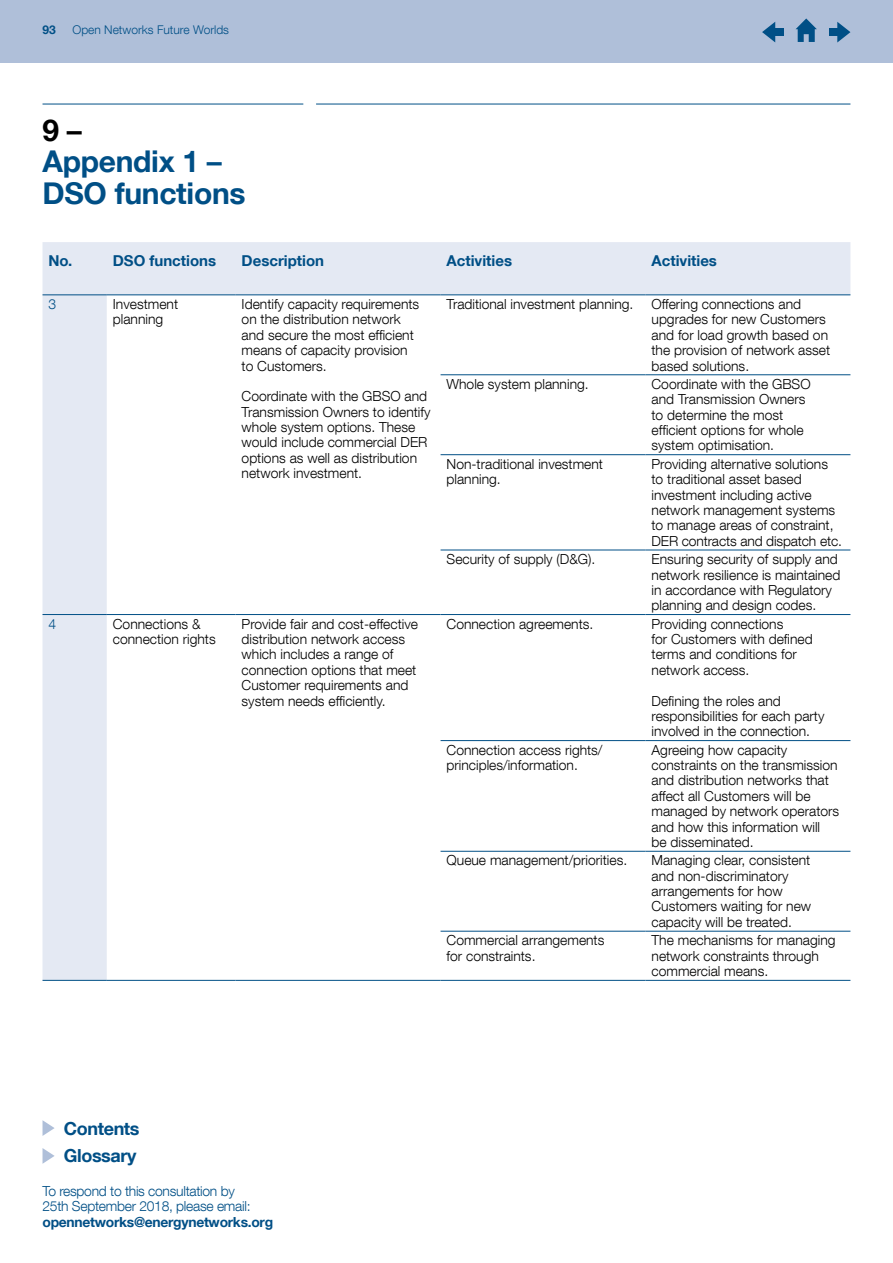
<style>
.page{position:relative;width:893px;height:1263px;background:#fff}
.page>*{position:absolute;margin:0;border:0;box-sizing:border-box;transform-origin:0 0}
.t1{font:700 30px/31.5px "Helvetica Neue LT Com";letter-spacing:-.01em;color:#004f86}
.t2{font:700 30px "Helvetica Neue LT Com";color:#000}
.t3{font:700 18px/27px "Helvetica Neue LT Com";letter-spacing:-.02em;color:#004f86}
.t4{font:700 15px "Helvetica Neue LT Com";color:#004f86}
.t5{font:300 13.8px/15.3px "Helvetica Neue LT Com";color:#000}
.t6{font:300 13.8px/15.3px "Helvetica Neue LT Com";letter-spacing:-.02em;color:#004f86}
.t7{font:700 13.8px "Helvetica Neue LT Com";letter-spacing:-.02em;color:#004f86}
.t8{font:300 12px "Helvetica Neue LT Com";color:#004f86}
.t9{font:700 12px "Helvetica Neue LT Com";color:#004f86}
</style>
<div class="page">
<hr style="left:43px;top:104px;width:260px;height:1px;background:#004f86">
<hr style="left:316px;top:104px;width:534px;height:1px;background:#004f86">
<div style="left:43px;top:242px;width:807px;height:738px;background:#e4e9f3"></div>
<svg style="left:107px;top:295px;width:743px;height:685px"></svg>
<hr style="left:43px;top:294px;width:64px;height:1px;background:#004f86">
<hr style="left:107px;top:294px;width:129px;height:1px;background:#004f86">
<hr style="left:236px;top:294px;width:205px;height:1px;background:#004f86">
<hr style="left:441px;top:294px;width:204px;height:1px;background:#004f86">
<hr style="left:645px;top:294px;width:205px;height:1px;background:#004f86">
<hr style="left:441px;top:374px;width:204px;height:1px;background:#004f86">
<hr style="left:645px;top:374px;width:205px;height:1px;background:#004f86">
<hr style="left:441px;top:454px;width:204px;height:1px;background:#004f86">
<hr style="left:645px;top:454px;width:205px;height:1px;background:#004f86">
<hr style="left:441px;top:550px;width:204px;height:1px;background:#004f86">
<hr style="left:645px;top:550px;width:205px;height:1px;background:#004f86">
<hr style="left:43px;top:614px;width:64px;height:1px;background:#004f86">
<hr style="left:107px;top:614px;width:129px;height:1px;background:#004f86">
<hr style="left:236px;top:614px;width:205px;height:1px;background:#004f86">
<hr style="left:441px;top:614px;width:204px;height:1px;background:#004f86">
<hr style="left:645px;top:614px;width:205px;height:1px;background:#004f86">
<hr style="left:441px;top:740px;width:204px;height:1px;background:#004f86">
<hr style="left:645px;top:740px;width:205px;height:1px;background:#004f86">
<hr style="left:441px;top:851px;width:204px;height:1px;background:#004f86">
<hr style="left:645px;top:851px;width:205px;height:1px;background:#004f86">
<hr style="left:441px;top:931px;width:204px;height:1px;background:#004f86">
<hr style="left:645px;top:931px;width:205px;height:1px;background:#004f86">
<hr style="left:43px;top:980px;width:64px;height:1px;background:#004f86">
<hr style="left:107px;top:980px;width:129px;height:1px;background:#004f86">
<hr style="left:236px;top:980px;width:205px;height:1px;background:#004f86">
<hr style="left:441px;top:980px;width:204px;height:1px;background:#004f86">
<hr style="left:645px;top:980px;width:205px;height:1px;background:#004f86">
<div style="left:0;top:0;width:893px;height:63px;background:#afbfd9"></div>
<svg style="left:43px;top:1148px;width:12px;height:16px"></svg>
<svg style="left:43px;top:1120px;width:12px;height:16px"></svg>
<svg style="left:795px;top:18px;width:22px;height:24px"></svg>
<svg style="left:837px;top:22px;width:13px;height:21px"></svg>
<div style="left:829px;top:29px;width:12px;height:7px;background:#004f86"></div>
<svg style="left:762px;top:22px;width:13px;height:20px"></svg>
<div style="left:772px;top:28px;width:11px;height:8px;background:#004f86"></div>
<p class="t9" style="left:43px;top:22px;width:15px">93</p>
<p class="t8" style="left:73px;top:22px;width:158px">Open Networks Future Worlds</p>
<h1 class="t2" style="left:43px;top:111px;width:41px">9 –</h1>
<h1 class="t1" style="left:43px;top:145px;width:205px">Appendix 1 –<br>DSO functions</h1>
<p class="t4" style="left:49px;top:251px;width:25px">No.</p>
<p class="t4" style="left:113px;top:251px;width:105px">DSO functions</p>
<p class="t4" style="left:242px;top:251px;width:84px">Description</p>
<p class="t4" style="left:447px;top:251px;width:67px">Activities</p>
<p class="t4" style="left:651px;top:251px;width:67px">Activities</p>
<p class="t6" style="left:49px;top:296px;width:9px">3</p>
<p class="t5" style="left:113px;top:296px;width:67px">Investment planning</p>
<p class="t5" style="left:242px;top:296px;width:179px">Identify capacity requirements on the distribution network and secure the most efficient means of capacity provision to Customers.</p>
<p class="t5" style="left:242px;top:388px;width:190px">Coordinate with the GBSO and<br>Transmission Owners to identify whole system options. These would include commercial DER options as well as distribution network investment.</p>
<p class="t5" style="left:447px;top:296px;width:188px">Traditional investment planning.</p>
<p class="t5" style="left:651px;top:296px;width:180px">Offering connections and upgrades for new Customers and for load growth based on the provision of network asset based solutions.</p>
<p class="t5" style="left:447px;top:376px;width:144px">Whole system planning.</p>
<p class="t5" style="left:651px;top:376px;width:161px">Coordinate with the GBSO and Transmission Owners to determine the most efficient options for whole system optimisation.</p>
<p class="t5" style="left:447px;top:456px;width:158px">Non-traditional investment planning.</p>
<p class="t5" style="left:651px;top:456px;width:192px">Providing alternative solutions to traditional asset based investment including active network management systems to manage areas of constraint,<br>DER contracts and dispatch etc.</p>
<p class="t5" style="left:447px;top:551px;width:150px">Security of supply (D&amp;G).</p>
<p class="t5" style="left:651px;top:551px;width:190px">Ensuring security of supply and network resilience is maintained in accordance with Regulatory planning and design codes.</p>
<p class="t6" style="left:49px;top:616px;width:9px">4</p>
<p class="t5" style="left:113px;top:616px;width:104px">Connections &amp; connection rights</p>
<p class="t5" style="left:242px;top:616px;width:178px">Provide fair and cost-effective distribution network access which includes a range of connection options that meet<br>Customer requirements and system needs efficiently.</p>
<p class="t5" style="left:447px;top:616px;width:148px">Connection agreements.</p>
<p class="t5" style="left:651px;top:616px;width:163px">Providing connections<br>for Customers with defined terms and conditions for network access.</p>
<p class="t5" style="left:651px;top:693px;width:174px">Defining the roles and responsibilities for each party involved in the connection.</p>
<h2 class="t3" style="left:64px;top:1114px;width:77px">Contents<br>Glossary</h2>
<p class="t6" style="left:43px;top:1183px;width:210px">To respond to this consultation by<br>25th September 2018, please email:</p>
<p class="t7" style="left:43px;top:1213px;width:232px">opennetworks@energynetworks.org</p>
<p class="t5" style="left:447px;top:742px;width:157px">Connection access rights/ principles/information.</p>
<p class="t5" style="left:651px;top:742px;width:189px">Agreeing how capacity constraints on the transmission and distribution networks that affect all Customers will be managed by network operators and how this information will<br>be disseminated.</p>
<p class="t5" style="left:447px;top:852px;width:182px">Queue management/priorities.</p>
<p class="t5" style="left:651px;top:852px;width:161px">Managing clear, consistent and non-discriminatory arrangements for how<br>Customers waiting for new capacity will be treated.</p>
<p class="t5" style="left:447px;top:932px;width:159px">Commercial arrangements for constraints.</p>
<p class="t5" style="left:651px;top:932px;width:186px">The mechanisms for managing network constraints through commercial means.</p>
</div>
